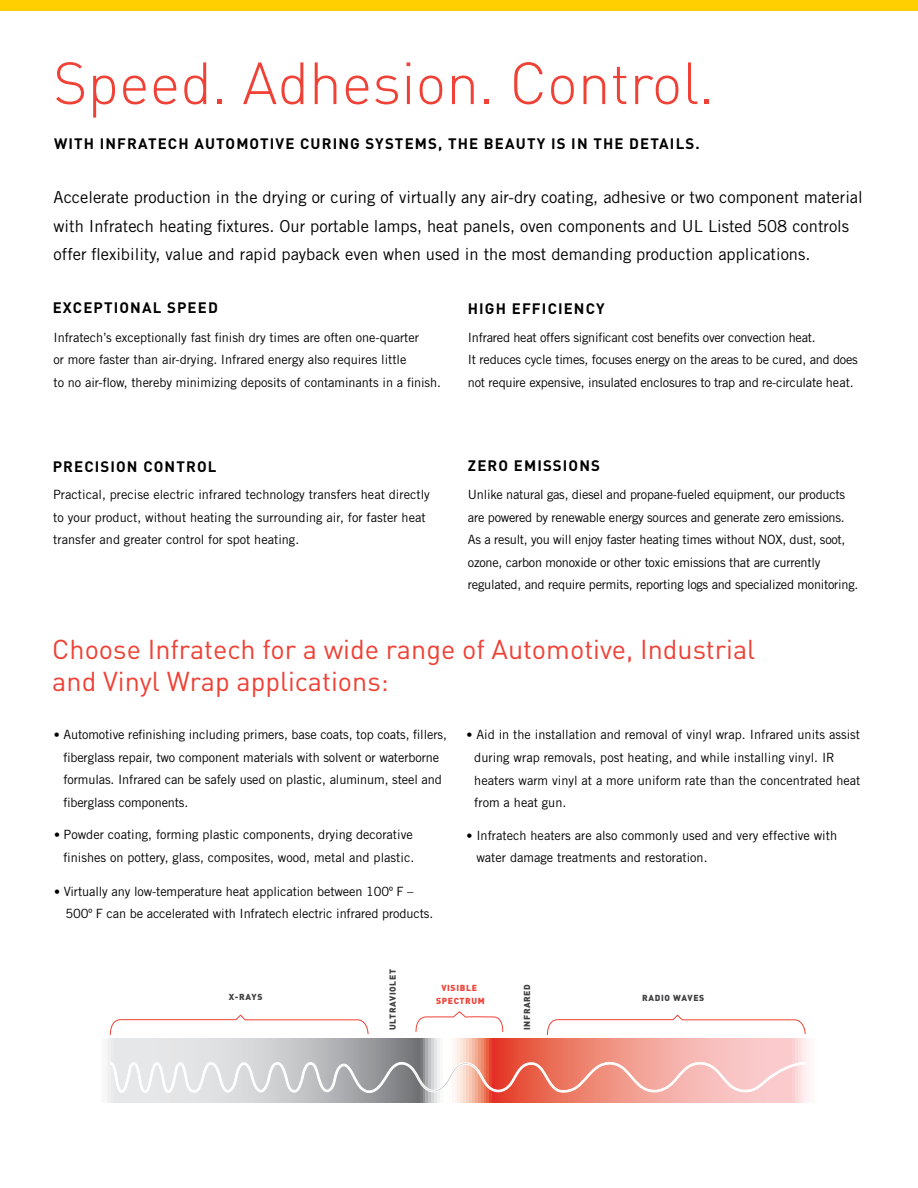
<style>
.page{position:relative;width:918px;height:1188px;background:#fff}
.page>*{position:absolute;margin:0;border:0;box-sizing:border-box;transform-origin:0 0}
.t1{font:300 58.5px "DIN";color:#ef4135}
.t2{font:27px/31.5px "DIN";color:#ef4135}
.t3{font:16.5px/28.5px "Trade Gothic";color:#000}
.t4{font:700 15px "DIN";letter-spacing:.075em;color:#000}
.t5{font:12.75px/22.5px "Trade Gothic";letter-spacing:-.01em;color:#000}
.t6{font:900 8.7px "DIN";letter-spacing:.075em;color:#414042}
.t7{font:900 8.7px/12.9px "DIN";letter-spacing:.075em;color:#ef4135;text-align:center}
.s1{font-size:12px}
</style>
<div class="page">
<div style="left:0;top:0;width:918px;height:11px;background:#ffcf01"></div>
<svg style="left:106px;top:1039px;width:703px;height:64px;background:#dcb3ae"></svg>
<svg style="left:110px;top:1061px;width:696px;height:32px;background:#e1bab6"></svg>
<svg style="left:110px;top:1014px;width:259px;height:21px"></svg>
<svg style="left:547px;top:1014px;width:259px;height:21px"></svg>
<svg style="left:415px;top:1011px;width:89px;height:21px"></svg>
<h1 class="t1" style="left:53px;top:47px;width:663px">Speed. Adhesion. Control.</h1>
<p class="t4" style="left:54px;top:134px;width:647px">WITH INFRATECH AUTOMOTIVE CURING SYSTEMS, THE BEAUTY IS IN THE DETAILS.</p>
<p class="t3" style="left:54px;top:183px;width:811px">Accelerate production in the drying or curing of virtually any air-dry coating, adhesive or two component material with Infratech heating fixtures. Our portable lamps, heat panels, oven components and UL Listed 508 controls offer flexibility, value and rapid payback even when used in the most demanding production applications.</p>
<p class="t4" style="left:53px;top:298px;width:167px">EXCEPTIONAL SPEED</p>
<p class="t4" style="left:468px;top:299px;width:138px">HIGH EFFICIENCY</p>
<p class="t5" style="left:54px;top:326px;width:389px">Infratech’s exceptionally fast finish dry times are often one-quarter<br>or more faster than air-drying. Infrared energy also requires little<br>to no air-flow, thereby minimizing deposits of contaminants in a finish.</p>
<p class="t5" style="left:468px;top:326px;width:391px">Infrared heat offers significant cost benefits over convection heat.<br>It reduces cycle times, focuses energy on the areas to be cured, and does not require expensive, insulated enclosures to trap and re-circulate heat.</p>
<p class="t4" style="left:53px;top:456px;width:165px">PRECISION CONTROL</p>
<p class="t4" style="left:468px;top:456px;width:134px">ZERO EMISSIONS</p>
<p class="t5" style="left:53px;top:483px;width:378px">Practical, precise electric infrared technology transfers heat directly to your product, without heating the surrounding air, for faster heat transfer and greater control for spot heating.</p>
<p class="t5" style="left:468px;top:483px;width:392px">Unlike natural gas, diesel and propane-fueled equipment, our products are powered by renewable energy sources and generate zero emissions.<br>As a result, you will enjoy faster heating times without NOX, dust, soot, ozone, carbon monoxide or other toxic emissions that are currently regulated, and require permits, reporting logs and specialized monitoring.</p>
<h2 class="t2" style="left:52px;top:633px;width:704px">Choose Infratech for a wide range of Automotive, Industrial and Vinyl Wrap applications:</h2>
<p class="t5" style="left:63px;top:723px;width:385px;text-indent:-10px"><span class="s1">•</span> Automotive refinishing including primers, base coats, top coats, fillers, fiberglass repair, two component materials with solvent or waterborne formulas. Infrared can be safely used on plastic, aluminum, steel and fiberglass components.</p>
<p class="t5" style="left:54px;top:824px;width:362px;text-align:right"><span class="s1">•</span> Powder coating, forming plastic components, drying decorative finishes on pottery, glass, composites, wood, metal and plastic.</p>
<p class="t5" style="left:65px;top:880px;width:369px;text-indent:-11px"><span class="s1">•</span> Virtually any low-temperature heat application between 100º F –<br>500º F can be accelerated with Infratech electric infrared products.</p>
<p class="t5" style="left:474px;top:724px;width:388px;text-indent:-8px"><span class="s1">•</span> Aid in the installation and removal of vinyl wrap. Infrared units assist during wrap removals, post heating, and while installing vinyl. IR heaters warm vinyl at a more uniform rate than the concentrated heat from a heat gun.</p>
<p class="t5" style="left:476px;top:824px;width:362px;text-indent:-10px"><span class="s1">•</span> Infratech heaters are also commonly used and very effective with water damage treatments and restoration.</p>
<p class="t6" style="left:387px;top:1030px;width:63px;rotate:-90deg">ULTRAVIOLET</p>
<p class="t6" style="left:521px;top:1030px;width:48px;rotate:-90deg">INFRARED</p>
<p class="t7" style="left:436px;top:981px;width:50px">VISIBLE<br>SPECTRUM</p>
<p class="t6" style="left:229px;top:991px;width:35px">X-RAYS</p>
<p class="t6" style="left:642px;top:992px;width:64px">RADIO WAVES</p>
</div>
